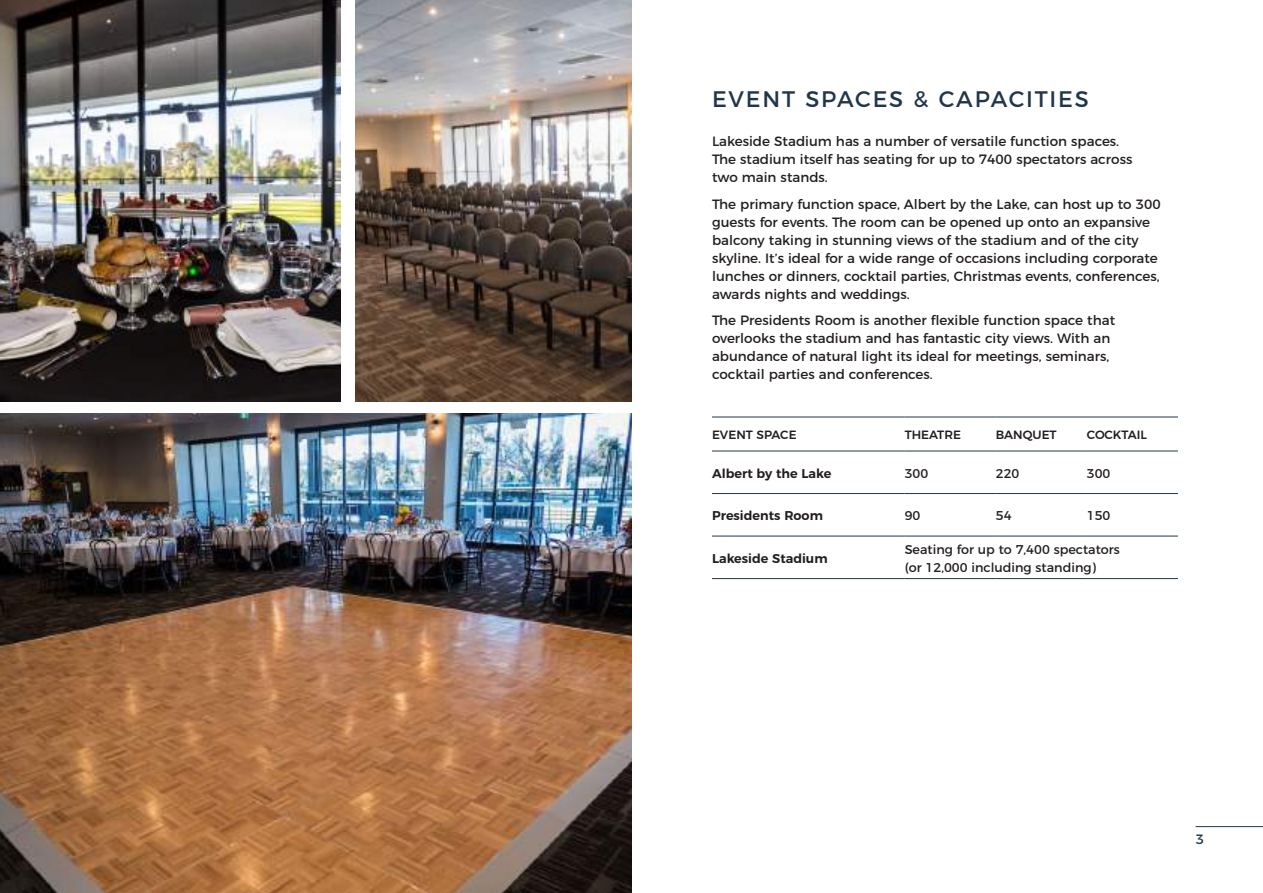
<style>
.page{position:relative;width:1263px;height:893px;background:#fff}
.page>*{position:absolute;margin:0;border:0;box-sizing:border-box;transform-origin:0 0}
.t1{font:22.5px "Montserrat";letter-spacing:.08em;color:#21364a}
.t2{font:13.5px/18px "Montserrat";color:#241f1f}
.t3{font:13.5px "Montserrat";color:#21364a}
.t4{font:12.75px/18px "Montserrat";color:#241f1f}
.t5{font:600 12.75px "Montserrat";color:#241f1f}
.t6{font:500 12px "Montserrat";color:#241f1f}
</style>
<div class="page">
<hr style="left:1196px;top:826px;width:67px;height:1px;background:#21364a">
<hr style="left:712px;top:417px;width:193px;height:1px;background:#21364a">
<hr style="left:905px;top:417px;width:91px;height:1px;background:#21364a">
<hr style="left:996px;top:417px;width:91px;height:1px;background:#21364a">
<hr style="left:1087px;top:417px;width:91px;height:1px;background:#21364a">
<hr style="left:712px;top:451px;width:193px;height:1px;background:#21364a">
<hr style="left:905px;top:451px;width:91px;height:1px;background:#21364a">
<hr style="left:996px;top:451px;width:91px;height:1px;background:#21364a">
<hr style="left:1087px;top:451px;width:91px;height:1px;background:#21364a">
<hr style="left:712px;top:493px;width:193px;height:1px;background:#21364a">
<hr style="left:905px;top:493px;width:91px;height:1px;background:#21364a">
<hr style="left:996px;top:493px;width:91px;height:1px;background:#21364a">
<hr style="left:1087px;top:493px;width:91px;height:1px;background:#21364a">
<hr style="left:712px;top:536px;width:193px;height:1px;background:#21364a">
<hr style="left:905px;top:536px;width:91px;height:1px;background:#21364a">
<hr style="left:996px;top:536px;width:91px;height:1px;background:#21364a">
<hr style="left:1087px;top:536px;width:91px;height:1px;background:#21364a">
<hr style="left:712px;top:578px;width:193px;height:1px;background:#21364a">
<hr style="left:905px;top:578px;width:91px;height:1px;background:#21364a">
<hr style="left:996px;top:578px;width:91px;height:1px;background:#21364a">
<hr style="left:1087px;top:578px;width:91px;height:1px;background:#21364a">
<img style="left:0;top:414px;width:631px;height:479px">
<img style="left:355px;top:0;width:276px;height:402px">
<img style="left:0;top:0;width:340px;height:402px">
<h1 class="t1" style="left:712px;top:81px;width:378px">EVENT SPACES &amp; CAPACITIES</h1>
<p class="t2" style="left:712px;top:131px;width:422px">Lakeside Stadium has a number of versatile function spaces.<br>The stadium itself has seating for up to 7400 spectators across two main stands.</p>
<p class="t2" style="left:712px;top:194px;width:450px">The primary function space, Albert by the Lake, can host up to 300 guests for events. The room can be opened up onto an expansive balcony taking in stunning views of the stadium and of the city skyline. It’s ideal for a wide range of occasions including corporate lunches or dinners, cocktail parties, Christmas events, conferences, awards nights and weddings.</p>
<p class="t2" style="left:712px;top:310px;width:405px">The Presidents Room is another flexible function space that overlooks the stadium and has fantastic city views. With an abundance of natural light its ideal for meetings, seminars, cocktail parties and conferences.</p>
<p class="t6" style="left:712px;top:425px;width:86px">EVENT SPACE</p>
<p class="t6" style="left:905px;top:425px;width:58px">THEATRE</p>
<p class="t6" style="left:996px;top:425px;width:62px">BANQUET</p>
<p class="t6" style="left:1087px;top:425px;width:61px">COCKTAIL</p>
<p class="t5" style="left:712px;top:463px;width:121px">Albert by the Lake</p>
<p class="t4" style="left:905px;top:463px;width:25px">300</p>
<p class="t4" style="left:996px;top:463px;width:25px">220</p>
<p class="t4" style="left:1087px;top:463px;width:25px">300</p>
<p class="t5" style="left:712px;top:505px;width:112px">Presidents Room</p>
<p class="t4" style="left:905px;top:505px;width:17px">90</p>
<p class="t4" style="left:996px;top:505px;width:17px">54</p>
<p class="t4" style="left:1087px;top:505px;width:25px">150</p>
<p class="t5" style="left:712px;top:548px;width:117px">Lakeside Stadium</p>
<p class="t4" style="left:905px;top:539px;width:217px">Seating for up to 7,400 spectators (or 12,000 including standing)</p>
<p class="t3" style="left:1196px;top:828px;width:10px">3</p>
</div>
